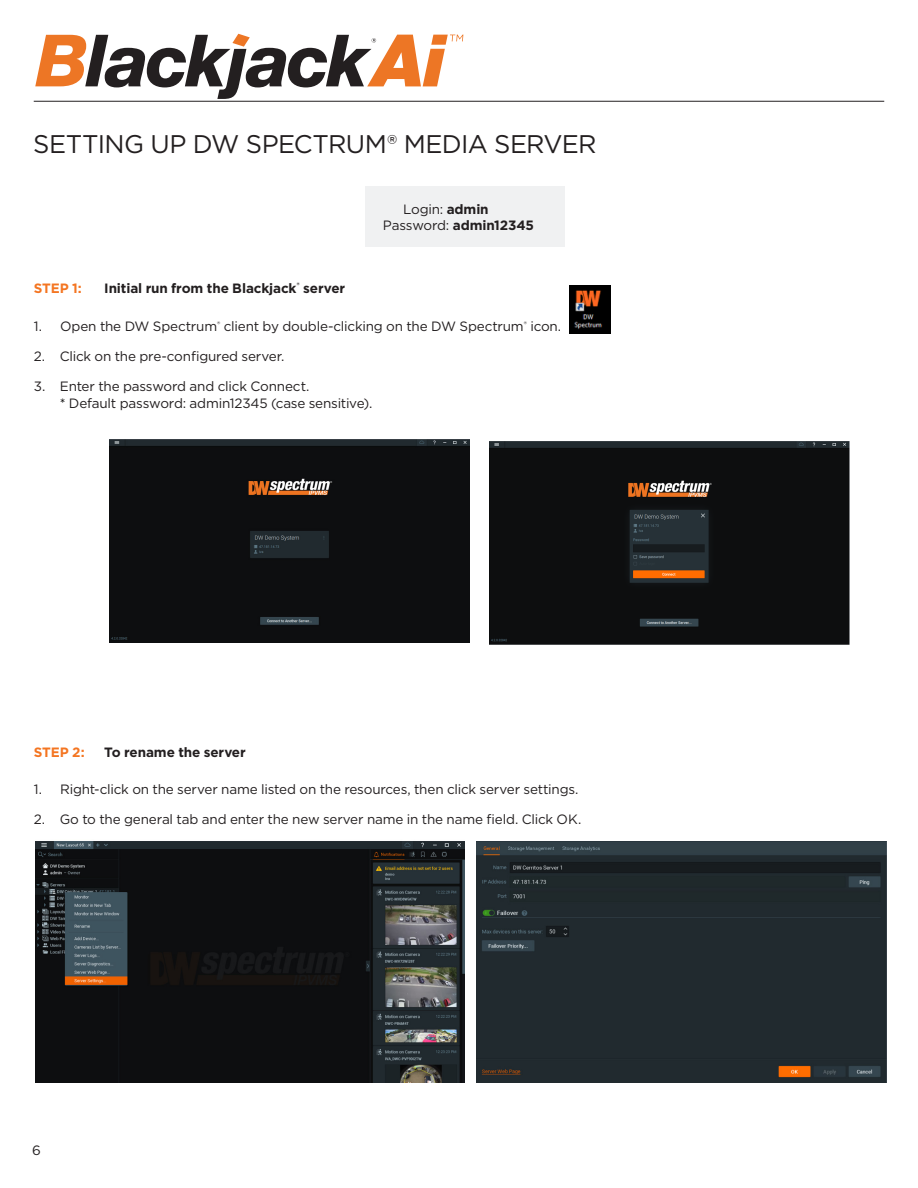
<style>
.page{position:relative;width:918px;height:1188px;background:#fff}
.page>*{position:absolute;margin:0;border:0;box-sizing:border-box;transform-origin:0 0}
.t1{font:25.5px "Gotham";letter-spacing:-.025em;color:#231f20}
.t2{font:13.5px/16.5px "Gotham";letter-spacing:-.015em;color:#231f20}
.t3{font:700 13.5px "Gotham";letter-spacing:-.01em;color:#231f20}
.t4{font:700 13.5px "Gotham";letter-spacing:-.01em;color:#f47521}
.s1{font-weight:700}
.s2{color:#000}
</style>
<div class="page">
<hr style="left:34px;top:101px;width:850px;height:1px;background:#231f20">
<img style="left:36px;top:841px;width:428px;height:242px">
<img style="left:476px;top:842px;width:411px;height:241px">
<svg style="left:35px;top:34px;width:428px;height:65px"></svg>
<img style="left:569px;top:285px;width:42px;height:49px">
<img style="left:109px;top:440px;width:361px;height:202px">
<div style="left:365px;top:186px;width:200px;height:61px;background:#f0f1f2"></div>
<img style="left:490px;top:442px;width:360px;height:203px">
<p class="t1" style="left:33px;top:128px;width:565px">SETTING UP DW SPECTRUM® MEDIA SERVER</p>
<p class="t2" style="left:383px;top:200px;width:152px;text-indent:20px">Login: <span class="s1">admin<br></span>Password: <span class="s1">admin12345</span></p>
<p class="t4" style="left:34px;top:279px;width:50px">STEP 1:</p>
<p class="t3" style="left:104px;top:279px;width:242px">Initial run from the Blackjack<sup>®</sup> server</p>
<p class="t2" style="left:34px;top:318px;width:529px">1. Open the DW Spectrum<sup>®</sup> client by double-clicking on the DW Spectrum<sup>®</sup> icon.</p>
<p class="t2" style="left:34px;top:348px;width:252px">2. Click on the pre-configured server.</p>
<p class="t2" style="left:60px;top:378px;width:314px;text-indent:-26px">3. Enter the password and click Connect.<br><span class="s2">*</span> Default password: admin12345 (case sensitive).</p>
<p class="t4" style="left:34px;top:743px;width:52px">STEP 2:</p>
<p class="t3" style="left:104px;top:743px;width:143px">To rename the server</p>
<p class="t2" style="left:34px;top:781px;width:546px">1. Right-click on the server name listed on the resources, then click server settings.</p>
<p class="t2" style="left:34px;top:811px;width:549px">2. Go to the general tab and enter the new server name in the name field. Click OK.</p>
<p class="t2" style="left:32px;top:1142px;width:10px">6</p>
</div>
